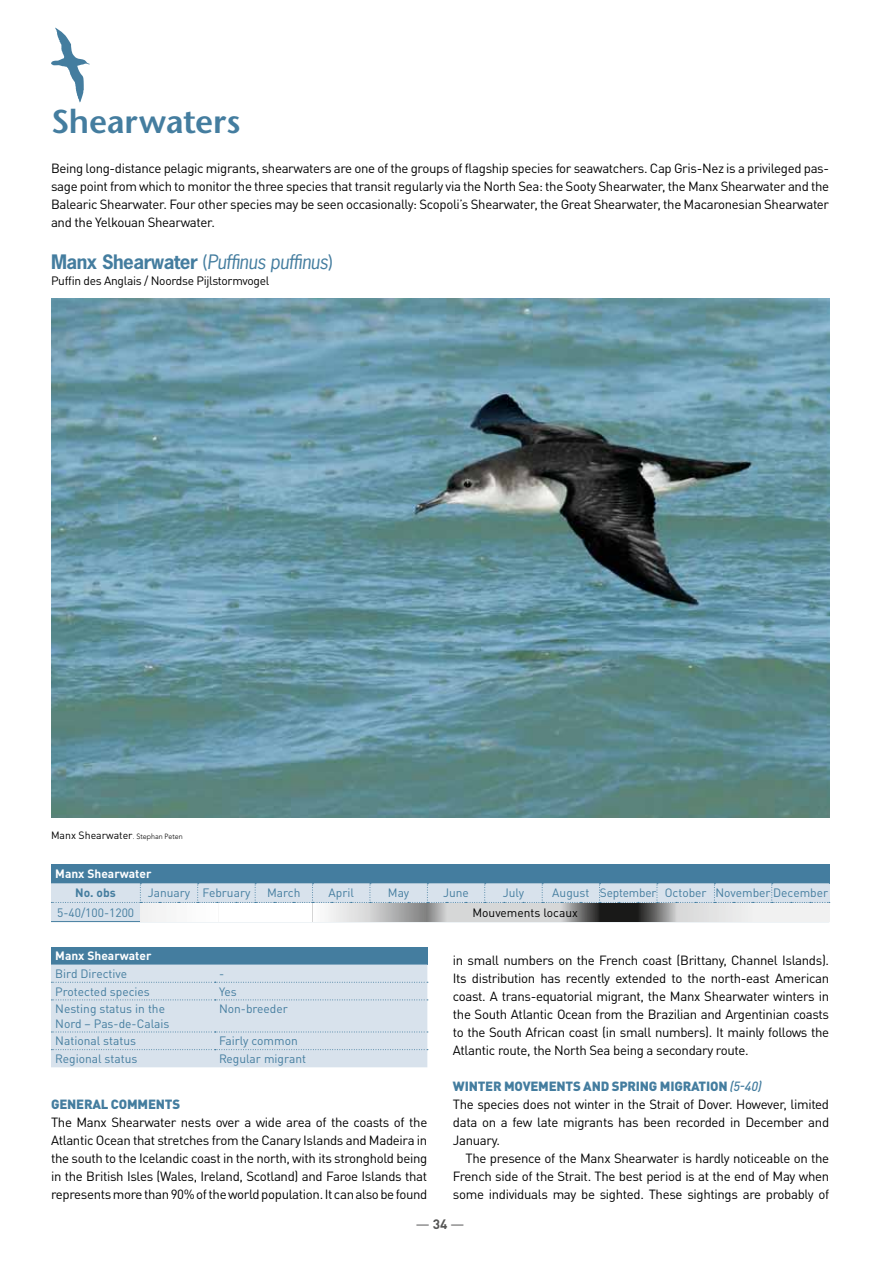
<style>
.page{position:relative;width:893px;height:1263px;background:#fff}
.page>*{position:absolute;margin:0;border:0;box-sizing:border-box;transform-origin:0 0}
.t1{font:600 33px "Stone Sans";letter-spacing:-.01em;color:#447d9f}
.t2{font:italic 18.75px "News Gothic";letter-spacing:-.025em;color:#447d9f}
.t3{font:700 13.5px "DINOT";color:#9c9c9d}
.t4{font:13.2px/18px "DINOT";letter-spacing:-.025em;color:#000;text-align:justify}
.t5{font:900 13.2px "DINOT";letter-spacing:-.015em;color:#447d9f}
.t6{font:12px/14.4px "DINOT";color:#447d9f}
.t7{font:12px "DINOT";letter-spacing:-.025em;color:#000}
.t8{font:700 12px "DINOT";letter-spacing:-.005em;color:#fff}
.t9{font:12px "DINOT";color:#000}
.t10{font:700 12px "DINOT";color:#447d9f}
.t11{font:10.5px "DINOT";color:#000}
.s1{font-weight:700;font-style:normal}
.s2{font-style:normal}
.s3{font-family:"Avenir";font-weight:300;font-size:7.5px}
.s4{font-weight:900;color:#447d9f}
.s5{font-weight:500;font-style:italic;color:#447d9f}
.s6{color:#565655}
</style>
<div class="page">
<div style="left:51px;top:864px;width:778px;height:58px;background:#d8e2ec"></div>
<div style="left:51px;top:864px;width:778px;height:19px;background:#447d9f"></div>
<svg style="left:51px;top:883px;width:779px;height:20px"></svg>
<hr style="left:51px;top:921px;width:89px;height:1px;background:#447d9f">
<svg style="left:140px;top:921px;width:689px;height:1px"></svg>
<img style="left:141px;top:903px;width:688px;height:18px">
<svg style="left:51px;top:28px;width:39px;height:74px"></svg>
<img style="left:51px;top:299px;width:778px;height:519px">
<div style="left:51px;top:947px;width:376px;height:17px;background:#447d9f"></div>
<div style="left:51px;top:964px;width:377px;height:103px;background:#d8e2ec"></div>
<h1 class="t1" style="left:51px;top:101px;width:191px">Shearwaters</h1>
<p class="t4" style="left:51px;top:159px;width:780px">Being long-distance pelagic migrants, shearwaters are one of the groups of flagship species for seawatchers. Cap Gris-Nez is a privileged pas&shy;sage point from which to monitor the three species that transit regularly via the North Sea: the Sooty Shearwater, the Manx Shearwater and the Balearic Shearwater. Four other species may be seen occasionally: Scopoli’s Shearwater, the Great Shearwater, the Macaronesian Shearwater and the Yelkouan Shearwater.</p>
<h2 class="t2" style="left:51px;top:250px;width:283px"><span class="s1">Manx Shearwater</span> <span class="s2">(</span>Puffinus puffinus<span class="s2">)</span></h2>
<p class="t7" style="left:51px;top:273px;width:220px">Puffin des Anglais / Noordse Pijlstormvogel</p>
<p class="t11" style="left:51px;top:828px;width:133px">Manx Shearwater<span class="s3">. Stephan Peten</span></p>
<p class="t8" style="left:55px;top:866px;width:98px">Manx Shearwater</p>
<p class="t10" style="left:75px;top:885px;width:42px">No. obs</p>
<p class="t6" style="left:148px;top:885px;width:104px">January February</p>
<p class="t6" style="left:267px;top:885px;width:35px">March</p>
<p class="t6" style="left:328px;top:885px;width:27px">April</p>
<p class="t6" style="left:388px;top:885px;width:23px">May</p>
<p class="t6" style="left:443px;top:885px;width:27px">June</p>
<p class="t6" style="left:503px;top:885px;width:23px">July</p>
<p class="t6" style="left:552px;top:885px;width:277px">August September October November December</p>
<p class="t6" style="left:57px;top:905px;width:79px">5-40/100-1200</p>
<p class="t9" style="left:472px;top:905px;width:107px">Mouvements locaux</p>
<p class="t8" style="left:55px;top:948px;width:98px">Manx Shearwater</p>
<p class="t6" style="left:55px;top:966px;width:73px">Bird Directive</p>
<p class="t6" style="left:219px;top:966px;width:7px">-</p>
<p class="t6" style="left:55px;top:984px;width:96px">Protected species</p>
<p class="t6" style="left:219px;top:984px;width:19px">Yes</p>
<p class="t6" style="left:55px;top:1001px;width:116px">Nesting status in the<br>Nord – Pas-de-Calais</p>
<p class="t6" style="left:219px;top:1001px;width:70px">Non-breeder</p>
<p class="t6" style="left:55px;top:1034px;width:82px">National status</p>
<p class="t6" style="left:219px;top:1034px;width:80px">Fairly common</p>
<p class="t6" style="left:55px;top:1051px;width:84px">Regional status</p>
<p class="t6" style="left:219px;top:1051px;width:89px">Regular migrant</p>
<p class="t4" style="left:453px;top:951px;width:378px">in small numbers on the French coast (Brittany, Channel Islands).<br>Its distribution has recently extended to the north-east American coast. A trans-equatorial migrant, the Manx Shearwater winters in the South Atlantic Ocean from the Brazilian and Argentinian coasts to the South African coast (in small numbers). It mainly follows the Atlantic route, the North Sea being a secondary route.</p>
<p class="t4" style="left:453px;top:1077px;width:378px;text-align:left"><span class="s4">WINTER MOVEMENTS AND SPRING MIGRATION</span> <span class="s5">(5-40)<br></span>The species does not winter in the Strait of Dover. However, limited data on a few late migrants has been recorded in December and January.</p>
<p class="t4" style="left:453px;top:1149px;width:378px;text-indent:13px">The presence of the Manx Shearwater is hardly noticeable on the French side of the Strait. The best period is at the end of May when some individuals may be sighted. These sightings are probably of</p>
<p class="t5" style="left:51px;top:1095px;width:131px">GENERAL COMMENTS</p>
<p class="t4" style="left:51px;top:1113px;width:378px">The Manx Shearwater nests over a wide area of the coasts of the Atlantic Ocean that stretches from the Canary Islands and Madeira in the south to the Icelandic coast in the north, with its stronghold being in the British Isles (Wales, Ireland, Scotland) and Faroe Islands that represents more than 90% of the world population. It can also be found</p>
<p class="t3" style="left:416px;top:1215px;width:50px">—<span class="s6">34</span>—</p>
</div>
